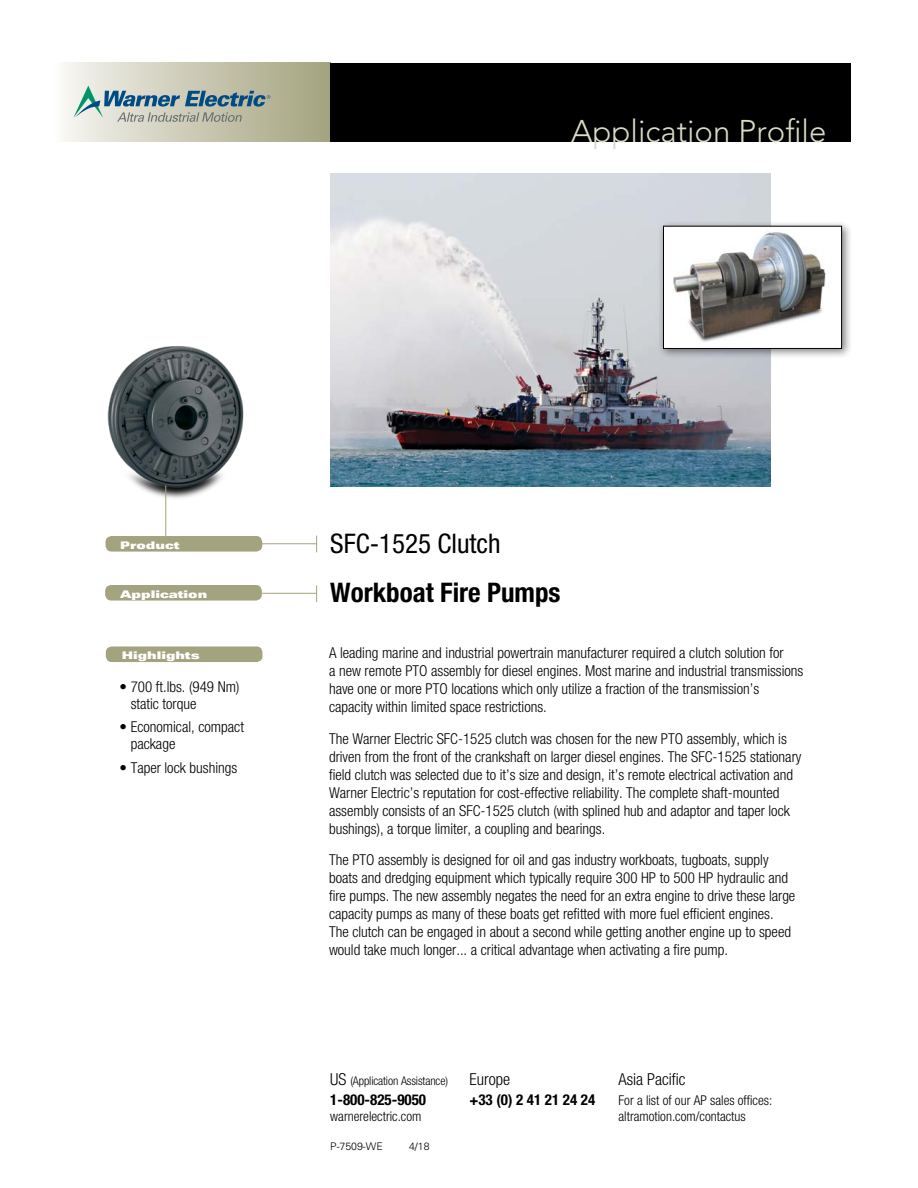
<style>
.page{position:relative;width:918px;height:1188px;background:#fff}
.page>*{position:absolute;margin:0;border:0;box-sizing:border-box;transform-origin:0 0}
.t1{font:300 31.2px "Avenir LT Std";color:#dadbc6}
.t2{font:700 condensed 27px "Helvetica Neue LT Std";color:#000}
.t3{font:condensed 27px "Helvetica Neue LT Std";color:#000}
.t4{font:300 condensed 16.5px "Helvetica Neue LT Std";color:#000}
.t5{font:300 condensed 15px/18px "Helvetica Neue LT Std";color:#000}
.t6{font:700 condensed 15px "Helvetica Neue LT Std";color:#000}
.t7{font:300 condensed 13.5px "Helvetica Neue LT Std";color:#000}
.t8{font:300 condensed 12px "Helvetica Neue LT Std";letter-spacing:-.01em;color:#000}
.t9{font:10.5px "Univers LT Std X Black Ex";color:#fff}
.t10{font:300 10.5px "Univers LT Std";color:#000}
.s1{font-size:16.5px}
</style>
<div class="page">
<img style="left:331px;top:174px;width:440px;height:313px">
<div style="left:105px;top:585px;width:157px;height:16px;background:#a4a380;border-radius:6px"></div>
<div style="left:106px;top:536px;width:156px;height:16px;background:#a4a380;border-radius:6px"></div>
<hr style="left:239px;top:543px;width:78px;height:1px;background:#a4a380">
<svg style="left:316px;top:536px;width:1px;height:16px"></svg>
<svg style="left:316px;top:585px;width:1px;height:17px"></svg>
<hr style="left:239px;top:593px;width:78px;height:1px;background:#a4a380">
<div style="left:106px;top:646px;width:157px;height:16px;background:#a4a380;border-radius:6px"></div>
<div style="left:54px;top:63px;width:276px;height:79px;background:linear-gradient(to right,#f8f7f3,#a3a17d)"></div>
<div style="left:330px;top:63px;width:520px;height:79px;background:#000"></div>
<div style="left:658px;top:220px;width:195px;height:140px;background:#000;opacity:.5"></div>
<img style="left:665px;top:228px;width:175px;height:119px">
<div style="left:663px;top:226px;width:179px;height:123px;border:1px solid #000"></div>
<img style="left:107px;top:346px;width:137px;height:162px">
<hr style="left:165px;top:485px;width:1px;height:53px;background:#a4a380">
<svg style="left:73px;top:86px;width:197px;height:36px;background:#a0b1ae"></svg>
<p class="t1" style="left:571px;top:113px;width:257px">Application Profile</p>
<p class="t9" style="left:120px;top:539px;width:61px">Product</p>
<p class="t9" style="left:120px;top:588px;width:89px">Application</p>
<p class="t9" style="left:122px;top:649px;width:80px">Highlights</p>
<p class="t5" style="left:131px;top:678px;width:110px;line-height:17.2px;text-indent:-11px">• 700 ft.lbs. (949 Nm) static torque</p>
<p class="t5" style="left:131px;top:718px;width:115px;line-height:17.2px;text-indent:-11px">• Economical, compact package</p>
<p class="t5" style="left:120px;top:758px;width:119px">• Taper lock bushings</p>
<p class="t3" style="left:330px;top:528px;width:172px">SFC-1525 Clutch</p>
<p class="t2" style="left:330px;top:576px;width:232px">Workboat Fire Pumps</p>
<p class="t5" style="left:329px;top:644px;width:476px">A leading marine and industrial powertrain manufacturer required a clutch solution for<br>a new remote PTO assembly for diesel engines. Most marine and industrial transmissions have one or more PTO locations which only utilize a fraction of the transmission’s capacity within limited space restrictions.</p>
<p class="t5" style="left:329px;top:729px;width:474px">The Warner Electric SFC-1525 clutch was chosen for the new PTO assembly, which is driven from the front of the crankshaft on larger diesel engines. The SFC-1525 stationary field clutch was selected due to it’s size and design, it’s remote electrical activation and Warner Electric’s reputation for cost-effective reliability. The complete shaft-mounted assembly consists of an SFC-1525 clutch (with splined hub and adaptor and taper lock bushings), a torque limiter, a coupling and bearings.</p>
<p class="t5" style="left:329px;top:851px;width:468px">The PTO assembly is designed for oil and gas industry workboats, tugboats, supply boats and dredging equipment which typically require 300 HP to 500 HP hydraulic and fire pumps. The new assembly negates the need for an extra engine to drive these large capacity pumps as many of these boats get refitted with more fuel efficient engines.<br>The clutch can be engaged in about a second while getting another engine up to speed would take much longer... a critical advantage when activating a fire pump.</p>
<p class="t8" style="left:330px;top:1074px;width:119px"><span class="s1">US</span> (Application Assistance)</p>
<p class="t6" style="left:330px;top:1090px;width:97px">1-800-825-9050</p>
<p class="t7" style="left:330px;top:1109px;width:93px">warnerelectric.com</p>
<p class="t10" style="left:330px;top:1140px;width:54px">P-7509-WE</p>
<p class="t10" style="left:409px;top:1140px;width:22px">4/18</p>
<p class="t4" style="left:469px;top:1070px;width:42px">Europe</p>
<p class="t6" style="left:469px;top:1090px;width:127px">+33 (0) 2 41 21 24 24</p>
<p class="t4" style="left:619px;top:1070px;width:69px">Asia Pacific</p>
<p class="t7" style="left:619px;top:1092px;width:155px">For a list of our AP sales offices:</p>
<p class="t7" style="left:619px;top:1109px;width:129px">altramotion.com/contactus</p>
</div>
